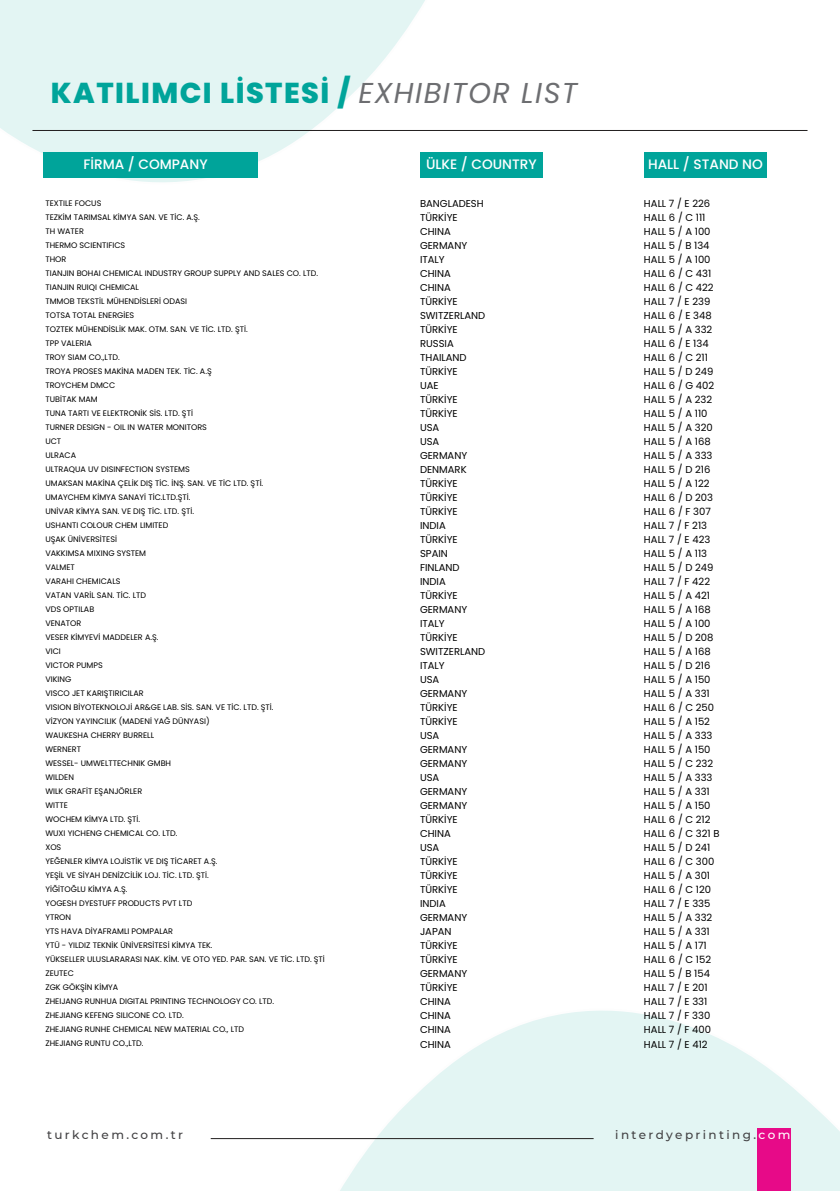
<style>
.page{position:relative;width:840px;height:1191px;background:#fff}
.page>*{position:absolute;margin:0;border:0;box-sizing:border-box;transform-origin:0 0}
.t1{font:800 28.8px "Poppins";letter-spacing:.05em;color:#00a49a}
.t2{font:500 13.6px "Poppins";color:#fff}
.t3{font:500 12px "Montserrat";letter-spacing:.2em;color:#424143}
.t4{font:10px/14px "Poppins";color:#000}
.t5{font:8px/14px "Poppins";color:#000}
.s1{font-weight:400;font-style:italic;color:#6d6e71}
.s2{color:#fff}
</style>
<div class="page">
<svg style="left:334px;top:1010px;width:505px;height:181px"></svg>
<div style="left:757px;top:1128px;width:33px;height:63px;background:#e70a88"></div>
<svg style="left:0;top:0;width:425px;height:183px"></svg>
<hr style="left:32px;top:130px;width:775px;height:1px;background:#221f1f">
<div style="left:43px;top:152px;width:214px;height:26px;background:#00a49a"></div>
<div style="left:420px;top:152px;width:122px;height:26px;background:#00a49a"></div>
<div style="left:643px;top:152px;width:123px;height:26px;background:#00a49a"></div>
<hr style="left:210px;top:1138px;width:383px;height:1px;background:#221f1f">
<h1 class="t1" style="left:51px;top:77px;width:527px">KATILIMCI LİSTESİ / <span class="s1">EXHIBITOR LIST</span></h1>
<h2 class="t2" style="left:83px;top:156px;width:126px">FİRMA / COMPANY</h2>
<h2 class="t2" style="left:426px;top:156px;width:112px">ÜLKE / COUNTRY</h2>
<h2 class="t2" style="left:647px;top:156px;width:116px">HALL / STAND NO</h2>
<p class="t5" style="left:45px;top:196px;width:281px">TEXTILE FOCUS<br>TEZKİM TARIMSAL KİMYA SAN. VE TİC. A.Ş.<br>TH WATER<br>THERMO SCIENTIFICS<br>THOR<br>TIANJIN BOHAI CHEMICAL INDUSTRY GROUP SUPPLY AND SALES CO. LTD.<br>TIANJIN RUIQI CHEMICAL<br>TMMOB TEKSTİL MÜHENDİSLERİ ODASI<br>TOTSA TOTAL ENERGİES<br>TOZTEK MÜHENDİSLİK MAK. OTM. SAN. VE TİC. LTD. ŞTİ.<br>TPP VALERIA<br>TROY SIAM CO.,LTD.<br>TROYA PROSES MAKİNA MADEN TEK. TİC. A.Ş<br>TROYCHEM DMCC<br>TUBİTAK MAM<br>TUNA TARTI VE ELEKTRONİK SİS. LTD. ŞTİ<br>TURNER DESIGN - OIL IN WATER MONITORS<br>UCT<br>ULRACA<br>ULTRAQUA UV DISINFECTION SYSTEMS<br>UMAKSAN MAKİNA ÇELİK DIŞ TİC. İNŞ. SAN. VE TİC LTD. ŞTİ.<br>UMAYCHEM KİMYA SANAYİ TİC.LTD.ŞTİ.<br>UNİVAR KİMYA SAN. VE DIŞ TİC. LTD. ŞTİ.<br>USHANTI COLOUR CHEM LIMITED<br>UŞAK ÜNİVERSİTESİ<br>VAKKIMSA MIXING SYSTEM<br>VALMET<br>VARAHI CHEMICALS<br>VATAN VARİL SAN. TİC. LTD<br>VDS OPTILAB<br>VENATOR<br>VESER KİMYEVİ MADDELER A.Ş.<br>VICI<br>VICTOR PUMPS<br>VIKING<br>VISCO JET KARIŞTIRICILAR<br>VISION BİYOTEKNOLOJİ AR&amp;GE LAB. SİS. SAN. VE TİC. LTD. ŞTİ.<br>VİZYON YAYINCILIK (MADENİ YAĞ DÜNYASI)<br>WAUKESHA CHERRY BURRELL<br>WERNERT<br>WESSEL- UMWELTTECHNIK GMBH<br>WILDEN<br>WILK GRAFİT EŞANJÖRLER<br>WITTE<br>WOCHEM KİMYA LTD. ŞTİ.<br>WUXI YICHENG CHEMICAL CO. LTD.<br>XOS<br>YEĞENLER KİMYA LOJİSTİK VE DIŞ TİCARET A.Ş.<br>YEŞİL VE SİYAH DENİZCİLİK LOJ. TİC. LTD. ŞTİ.<br>YİĞİTOĞLU KİMYA A.Ş.<br>YOGESH DYESTUFF PRODUCTS PVT LTD<br>YTRON<br>YTS HAVA DİYAFRAMLI POMPALAR<br>YTÜ - YILDIZ TEKNİK ÜNİVERSİTESİ KİMYA TEK.<br>YÜKSELLER ULUSLARARASI NAK. KİM. VE OTO YED. PAR. SAN. VE TİC. LTD. ŞTİ<br>ZEUTEC<br>ZGK GÖKŞİN KİMYA<br>ZHEIJANG RUNHUA DIGITAL PRINTING TECHNOLOGY CO. LTD.<br>ZHEJIANG KEFENG SILICONE CO. LTD.<br>ZHEJIANG RUNHE CHEMICAL NEW MATERIAL CO., LTD<br>ZHEJIANG RUNTU CO.,LTD.</p>
<p class="t4" style="left:420px;top:197px;width:67px">BANGLADESH<br>TÜRKİYE<br>CHINA<br>GERMANY<br>ITALY<br>CHINA<br>CHINA<br>TÜRKİYE<br>SWITZERLAND<br>TÜRKİYE<br>RUSSIA<br>THAILAND<br>TÜRKİYE<br>UAE<br>TÜRKİYE<br>TÜRKİYE<br>USA<br>USA<br>GERMANY<br>DENMARK<br>TÜRKİYE<br>TÜRKİYE<br>TÜRKİYE<br>INDIA<br>TÜRKİYE<br>SPAIN<br>FINLAND<br>INDIA<br>TÜRKİYE<br>GERMANY<br>ITALY<br>TÜRKİYE<br>SWITZERLAND<br>ITALY<br>USA<br>GERMANY<br>TÜRKİYE<br>TÜRKİYE<br>USA<br>GERMANY<br>GERMANY<br>USA<br>GERMANY<br>GERMANY<br>TÜRKİYE<br>CHINA<br>USA<br>TÜRKİYE<br>TÜRKİYE<br>TÜRKİYE<br>INDIA<br>GERMANY<br>JAPAN<br>TÜRKİYE<br>TÜRKİYE<br>GERMANY<br>TÜRKİYE<br>CHINA<br>CHINA<br>CHINA<br>CHINA</p>
<p class="t4" style="left:643px;top:197px;width:77px">HALL 7 / E 226<br>HALL 6 / C 111<br>HALL 5 / A 100<br>HALL 5 / B 134<br>HALL 5 / A 100<br>HALL 6 / C 431<br>HALL 6 / C 422<br>HALL 7 / E 239<br>HALL 6 / E 348<br>HALL 5 / A 332<br>HALL 6 / E 134<br>HALL 6 / C 211<br>HALL 5 / D 249<br>HALL 6 / G 402<br>HALL 5 / A 232<br>HALL 5 / A 110<br>HALL 5 / A 320<br>HALL 5 / A 168<br>HALL 5 / A 333<br>HALL 5 / D 216<br>HALL 5 / A 122<br>HALL 6 / D 203<br>HALL 6 / F 307<br>HALL 7 / F 213<br>HALL 7 / E 423<br>HALL 5 / A 113<br>HALL 5 / D 249<br>HALL 7 / F 422<br>HALL 5 / A 421<br>HALL 5 / A 168<br>HALL 5 / A 100<br>HALL 5 / D 208<br>HALL 5 / A 168<br>HALL 5 / D 216<br>HALL 5 / A 150<br>HALL 5 / A 331<br>HALL 6 / C 250<br>HALL 5 / A 152<br>HALL 5 / A 333<br>HALL 5 / A 150<br>HALL 5 / C 232<br>HALL 5 / A 333<br>HALL 5 / A 331<br>HALL 5 / A 150<br>HALL 6 / C 212<br>HALL 6 / C 321 B<br>HALL 5 / D 241<br>HALL 6 / C 300<br>HALL 5 / A 301<br>HALL 6 / C 120<br>HALL 7 / E 335<br>HALL 5 / A 332<br>HALL 5 / A 331<br>HALL 5 / A 171<br>HALL 6 / C 152<br>HALL 5 / B 154<br>HALL 7 / E 201<br>HALL 7 / E 331<br>HALL 7 / F 330<br>HALL 7 / F 400<br>HALL 7 / E 412</p>
<h3 class="t3" style="left:47px;top:1126px;width:137px">turkchem.com.tr</h3>
<h3 class="t3" style="left:615px;top:1126px;width:177px">interdyeprinting.<span class="s2">com</span></h3>
</div>
